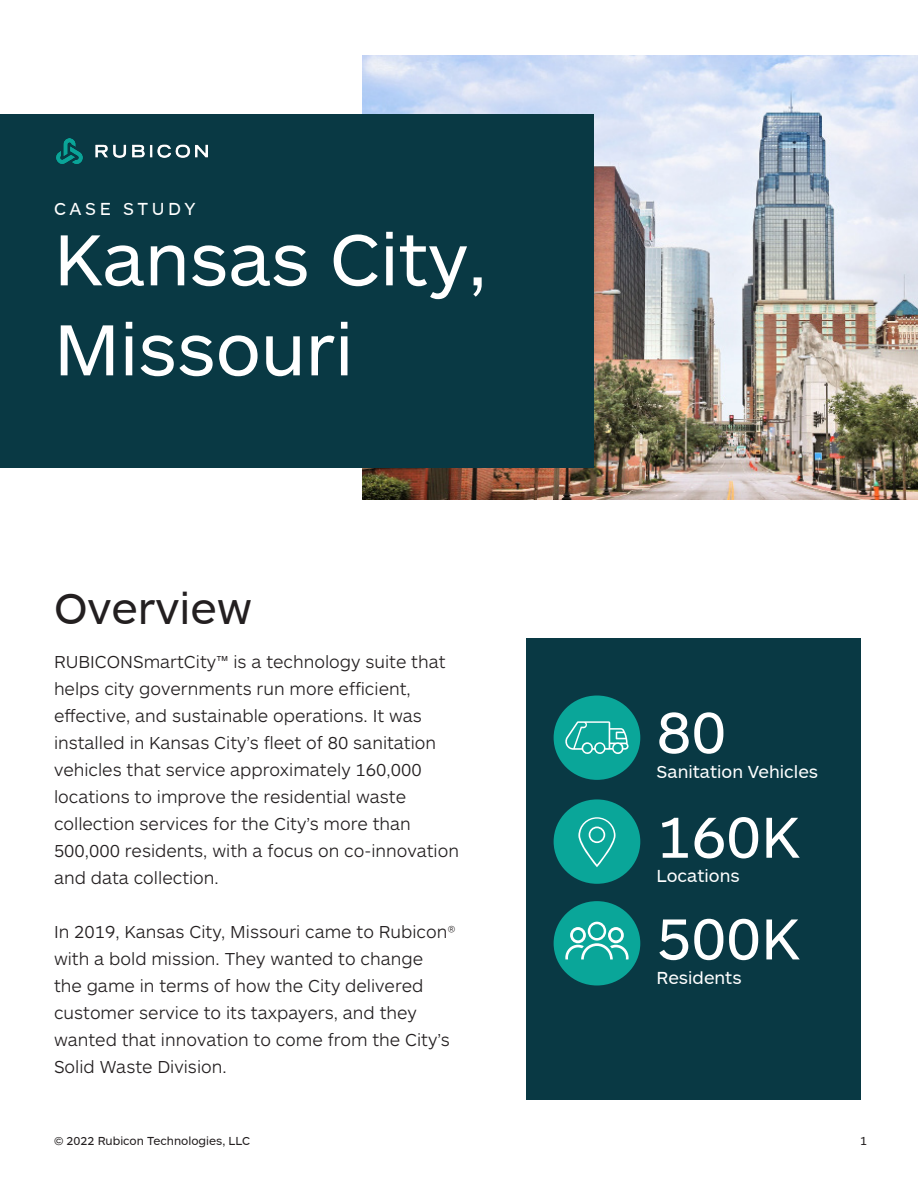
<style>
.page{position:relative;width:918px;height:1188px;background:#fff}
.page>*{position:absolute;margin:0;border:0;box-sizing:border-box;transform-origin:0 0}
.t1{font:75px/90px "ARS Maquette";color:#fff}
.t2{font:60px "ARS Maquette";color:#fff}
.t3{font:45px "ARS Maquette";color:#231f20}
.t4{font:300 18px/27px "ARS Maquette";color:#231f20}
.t5{font:18px "ARS Maquette";color:#fff}
.t6{font:18px "ARS Maquette";letter-spacing:.2em;color:#fff}
.t7{font:12px "ARS Maquette";color:#231f20}
</style>
<div class="page">
<img style="left:363px;top:56px;width:555px;height:444px">
<div style="left:0;top:114px;width:594px;height:354px;background:#093944"></div>
<div style="left:526px;top:638px;width:335px;height:461px;background:#093944"></div>
<img style="left:56px;top:138px;width:151px;height:25px">
<div style="left:554px;top:696px;width:86px;height:84px;background:#0aa699;border-radius:50%"></div>
<div style="left:554px;top:799px;width:86px;height:85px;background:#0aa699;border-radius:50%"></div>
<div style="left:554px;top:901px;width:86px;height:85px;background:#0aa699;border-radius:50%"></div>
<svg style="left:565px;top:721px;width:64px;height:33px"></svg>
<svg style="left:578px;top:817px;width:38px;height:50px"></svg>
<svg style="left:565px;top:922px;width:64px;height:37px"></svg>
<p class="t6" style="left:54px;top:200px;width:143px">CASE STUDY</p>
<p class="t1" style="left:54px;top:215px;width:435px">Kansas City,<br>Missouri</p>
<p class="t3" style="left:54px;top:586px;width:200px">Overview</p>
<p class="t4" style="left:54px;top:647px;width:407px">RUBICONSmartCity™ is a technology suite that helps city governments run more efficient, effective, and sustainable operations. It was installed in Kansas City’s fleet of 80 sanitation vehicles that service approximately 160,000 locations to improve the residential waste collection services for the City’s more than 500,000 residents, with a focus on co-innovation and data collection.</p>
<p class="t4" style="left:54px;top:917px;width:403px">In 2019, Kansas City, Missouri came to Rubicon® with a bold mission. They wanted to change<br>the game in terms of how the City delivered customer service to its taxpayers, and they wanted that innovation to come from the City’s Solid Waste Division.</p>
<p class="t2" style="left:657px;top:702px;width:71px">80</p>
<p class="t5" style="left:657px;top:763px;width:163px">Sanitation Vehicles</p>
<p class="t2" style="left:657px;top:807px;width:145px">160K</p>
<p class="t5" style="left:657px;top:867px;width:85px">Locations</p>
<p class="t2" style="left:657px;top:908px;width:145px">500K</p>
<p class="t5" style="left:657px;top:968px;width:87px">Residents</p>
<p class="t7" style="left:54px;top:1135px;width:198px">© 2022 Rubicon Technologies, LLC</p>
<p class="t7" style="left:860px;top:1135px;width:8px">1</p>
</div>
